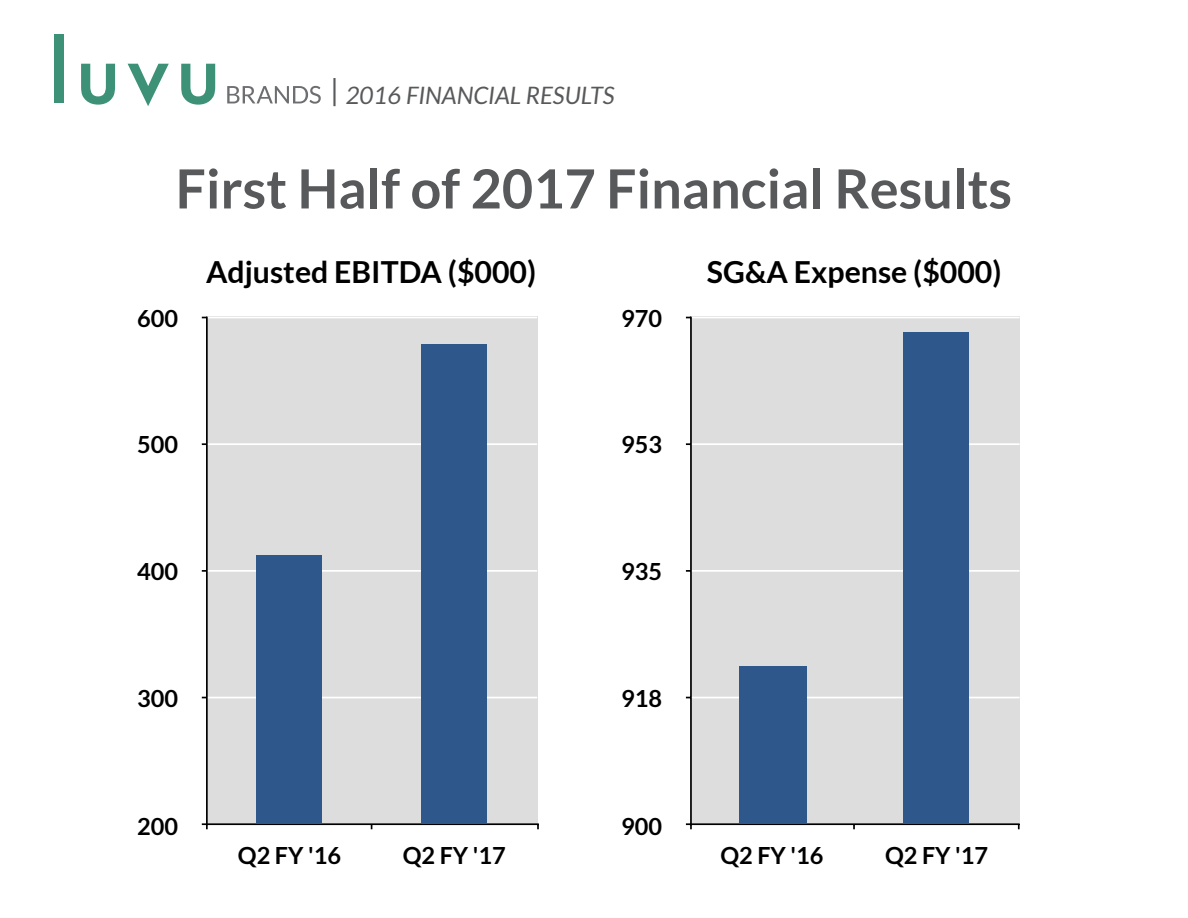
<style>
.page{position:relative;width:1188px;height:918px;background:#fff}
.page>*{position:absolute;margin:0;border:0;box-sizing:border-box;transform-origin:0 0}
.t1{font:700 54px "Lato";color:#58595b}
.t2{font:700 30.45px "Lato";color:#000}
.t3{font:italic 24px "Lato";color:#58595b}
.t4{font:700 23.7px "Lato";color:#000}
.s1{font-style:normal;font-size:30px}
</style>
<div class="page">
<div style="left:54px;top:34px;width:9px;height:69px;background:#3d9176"></div>
<svg style="left:81px;top:64px;width:34px;height:41px"></svg>
<svg style="left:128px;top:64px;width:41px;height:42px"></svg>
<svg style="left:181px;top:64px;width:34px;height:41px"></svg>
<svg style="left:227px;top:86px;width:94px;height:18px"></svg>
<div style="left:206px;top:317px;width:331px;height:508px;background:#ddd"></div>
<hr style="left:206px;top:697px;width:331px;height:1px;background:#fff">
<hr style="left:206px;top:570px;width:331px;height:2px;background:#fff">
<hr style="left:206px;top:443px;width:331px;height:2px;background:#fff">
<hr style="left:206px;top:317px;width:331px;height:1px;background:#fff">
<hr style="left:206px;top:318px;width:2px;height:506px;background:#000">
<hr style="left:207px;top:823px;width:331px;height:2px;background:#000">
<svg style="left:203px;top:823px;width:5px;height:5px"></svg>
<div style="left:256px;top:555px;width:66px;height:268px;background:#2e578b"></div>
<div style="left:421px;top:344px;width:66px;height:479px;background:#2e578b"></div>
<div style="left:690px;top:317px;width:330px;height:508px;background:#ddd"></div>
<hr style="left:690px;top:697px;width:330px;height:1px;background:#fff">
<hr style="left:690px;top:570px;width:330px;height:2px;background:#fff">
<hr style="left:690px;top:443px;width:330px;height:2px;background:#fff">
<hr style="left:690px;top:317px;width:330px;height:1px;background:#fff">
<hr style="left:690px;top:318px;width:2px;height:506px;background:#000">
<hr style="left:691px;top:823px;width:328px;height:2px;background:#000">
<svg style="left:687px;top:823px;width:5px;height:5px"></svg>
<div style="left:739px;top:666px;width:67px;height:157px;background:#2e578b"></div>
<div style="left:904px;top:332px;width:65px;height:491px;background:#2e578b"></div>
<p class="t3" style="left:330px;top:82px;width:286px"><span class="s1">|</span> 2016 FINANCIAL RESULTS</p>
<h1 class="t1" style="left:176px;top:158px;width:838px">First Half of 2017 Financial Results</h1>
<p class="t2" style="left:206px;top:254px;width:332px">Adjusted EBITDA ($000)</p>
<p class="t2" style="left:707px;top:254px;width:296px">SG&amp;A Expense ($000)</p>
<p class="t4" style="left:137px;top:305px;width:42px">600</p>
<p class="t4" style="left:621px;top:305px;width:42px">970</p>
<p class="t4" style="left:137px;top:431px;width:42px">500</p>
<p class="t4" style="left:621px;top:431px;width:42px">953</p>
<p class="t4" style="left:137px;top:558px;width:42px">400</p>
<p class="t4" style="left:621px;top:558px;width:42px">935</p>
<p class="t4" style="left:137px;top:685px;width:42px">300</p>
<p class="t4" style="left:621px;top:685px;width:42px">918</p>
<p class="t4" style="left:137px;top:813px;width:42px">200</p>
<p class="t4" style="left:621px;top:813px;width:42px">900</p>
<p class="t4" style="left:238px;top:842px;width:105px">Q2 FY '16</p>
<p class="t4" style="left:403px;top:842px;width:105px">Q2 FY '17</p>
<p class="t4" style="left:720px;top:842px;width:105px">Q2 FY '16</p>
<p class="t4" style="left:885px;top:842px;width:105px">Q2 FY '17</p>
</div>
